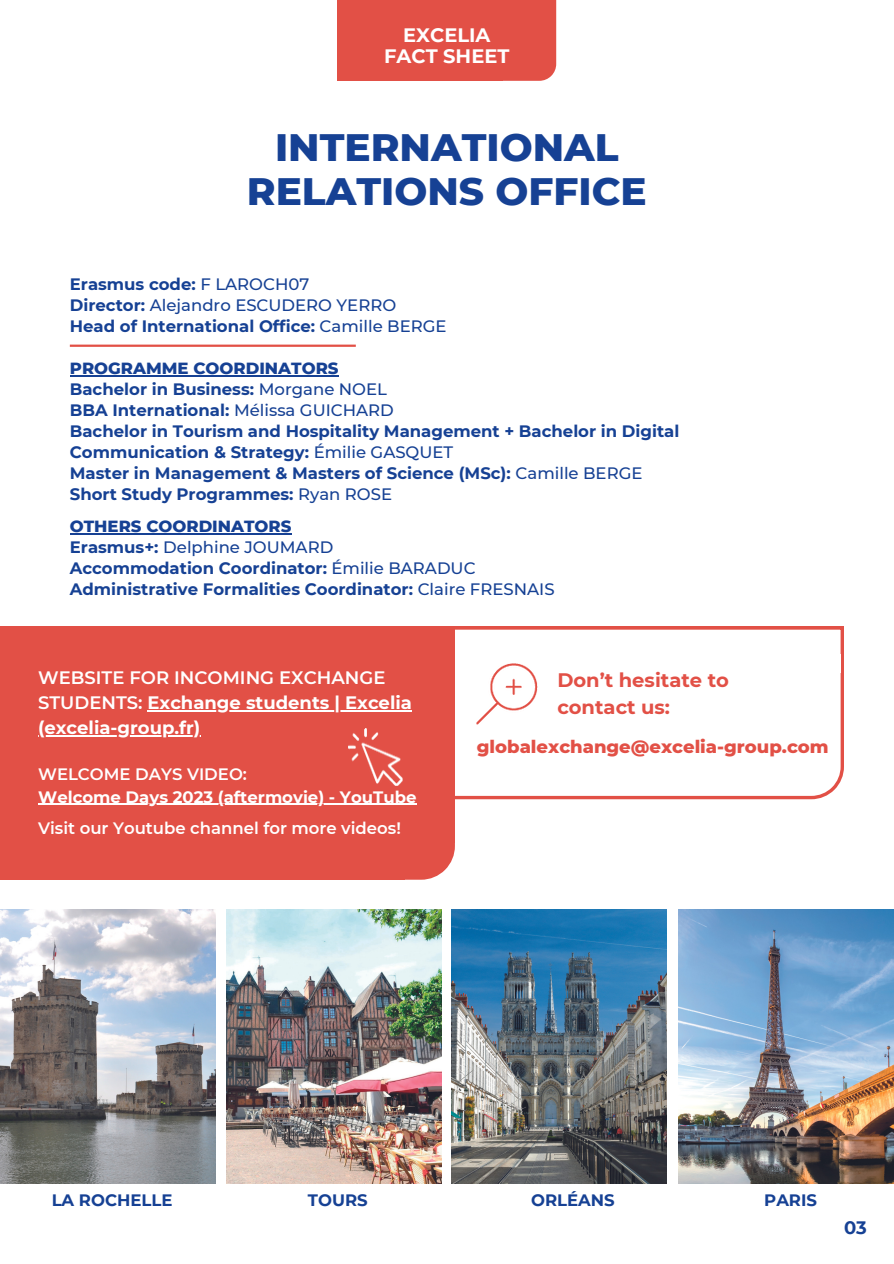
<style>
.page{position:relative;width:894px;height:1264px;background:#fff}
.page>*{position:absolute;margin:0;border:0;box-sizing:border-box;transform-origin:0 0}
.t1{font:800 39px/43.8px "Montserrat";color:#164194;text-align:center}
.t2{font:700 19.5px/27px "Montserrat";color:#e25046}
.t3{font:700 19.35px/21.3px "Montserrat";color:#fff;text-align:center}
.t4{font:700 18px/25px "Montserrat";color:#fff}
.t5{font:800 18px "Montserrat";color:#e25046}
.t6{font:700 18px "Montserrat";color:#164194}
.t7{font:700 16.5px/21px "Montserrat";color:#164194}
.t8{font:600 16.5px "Montserrat";color:#fff}
.t9{font:700 16.5px "Montserrat";color:#fff}
.s1{font-weight:500}
.s2{font-weight:800}
.s3{font-weight:600}
</style>
<div class="page">
<img style="left:0;top:909px;width:215px;height:274px">
<img style="left:226px;top:909px;width:215px;height:274px">
<img style="left:451px;top:909px;width:215px;height:274px">
<img style="left:678px;top:909px;width:214px;height:274px">
<div style="left:337px;top:0;width:165px;height:81px;background:#e25046"></div>
<div style="left:502px;top:0;width:54px;height:81px;background:#e25046"></div>
<hr style="left:70px;top:344px;width:286px;height:3px;background:#e25046">
<svg style="left:455px;top:664px;width:388px;height:135px"></svg>
<svg style="left:455px;top:626px;width:388px;height:38px"></svg>
<div style="left:446px;top:654px;width:394px;height:19px;background:#fff"></div>
<div style="left:0;top:626px;width:455px;height:253px;background:#e25046"></div>
<svg style="left:394px;top:785px;width:61px;height:94px"></svg>
<hr style="left:147px;top:710px;width:265px;height:1px;background:#fff">
<hr style="left:38px;top:735px;width:162px;height:1px;background:#fff">
<hr style="left:38px;top:803px;width:378px;height:2px;background:#fff">
<img style="left:348px;top:728px;width:55px;height:57px">
<img style="left:476px;top:664px;width:61px;height:60px">
<hr style="left:70px;top:375px;width:268px;height:2px;background:#164194">
<hr style="left:70px;top:533px;width:221px;height:2px;background:#164194">
<p class="t3" style="left:384px;top:24px;width:127px">EXCELIA<br>FACT SHEET</p>
<h1 class="t1" style="left:247px;top:125px;width:401px">INTERNATIONAL<br>RELATIONS OFFICE</h1>
<p class="t7" style="left:70px;top:273px;width:378px">Erasmus code: <span class="s1">F LAROCH07<br></span>Director: <span class="s1">Alejandro ESCUDERO YERRO<br></span>Head of International Office: <span class="s1">Camille BERGE</span></p>
<p class="t7" style="left:70px;top:357px;width:611px"><span class="s2">PROGRAMME COORDINATORS<br></span>Bachelor in Business: <span class="s1">Morgane NOEL<br></span>BBA International: <span class="s1">Mélissa GUICHARD<br></span>Bachelor in Tourism and Hospitality Management + Bachelor in Digital Communication &amp; Strategy: <span class="s1">Émilie GASQUET<br></span>Master in Management &amp; Masters of Science (MSc): <span class="s1">Camille BERGE </span>Short Study Programmes: <span class="s1">Ryan ROSE</span></p>
<p class="t7" style="left:70px;top:515px;width:486px"><span class="s2">OTHERS COORDINATORS<br></span>Erasmus+: <span class="s1">Delphine JOUMARD<br></span>Accommodation Coordinator: <span class="s1">Émilie BARADUC </span>Administrative Formalities Coordinator: <span class="s1">Claire FRESNAIS</span></p>
<p class="t4" style="left:38px;top:664px;width:375px"><span class="s3">WEBSITE FOR INCOMING EXCHANGE<br>STUDENTS:</span> Exchange students | Excelia (excelia-group.fr)</p>
<p class="t8" style="left:38px;top:764px;width:210px">WELCOME DAYS VIDEO:</p>
<p class="t9" style="left:38px;top:786px;width:380px">Welcome Days 2023 (aftermovie) - YouTube</p>
<p class="t8" style="left:38px;top:818px;width:364px">Visit our Youtube channel for more videos!</p>
<p class="t2" style="left:557px;top:666px;width:173px">Don’t hesitate to contact us:</p>
<p class="t5" style="left:476px;top:736px;width:353px">globalexchange@excelia-group.com</p>
<p class="t7" style="left:52px;top:1189px;width:122px">LA ROCHELLE</p>
<p class="t7" style="left:308px;top:1189px;width:61px">TOURS</p>
<p class="t7" style="left:531px;top:1189px;width:85px">ORLÉANS</p>
<p class="t7" style="left:764px;top:1189px;width:54px">PARIS</p>
<p class="t6" style="left:843px;top:1216px;width:24px">03</p>
</div>
